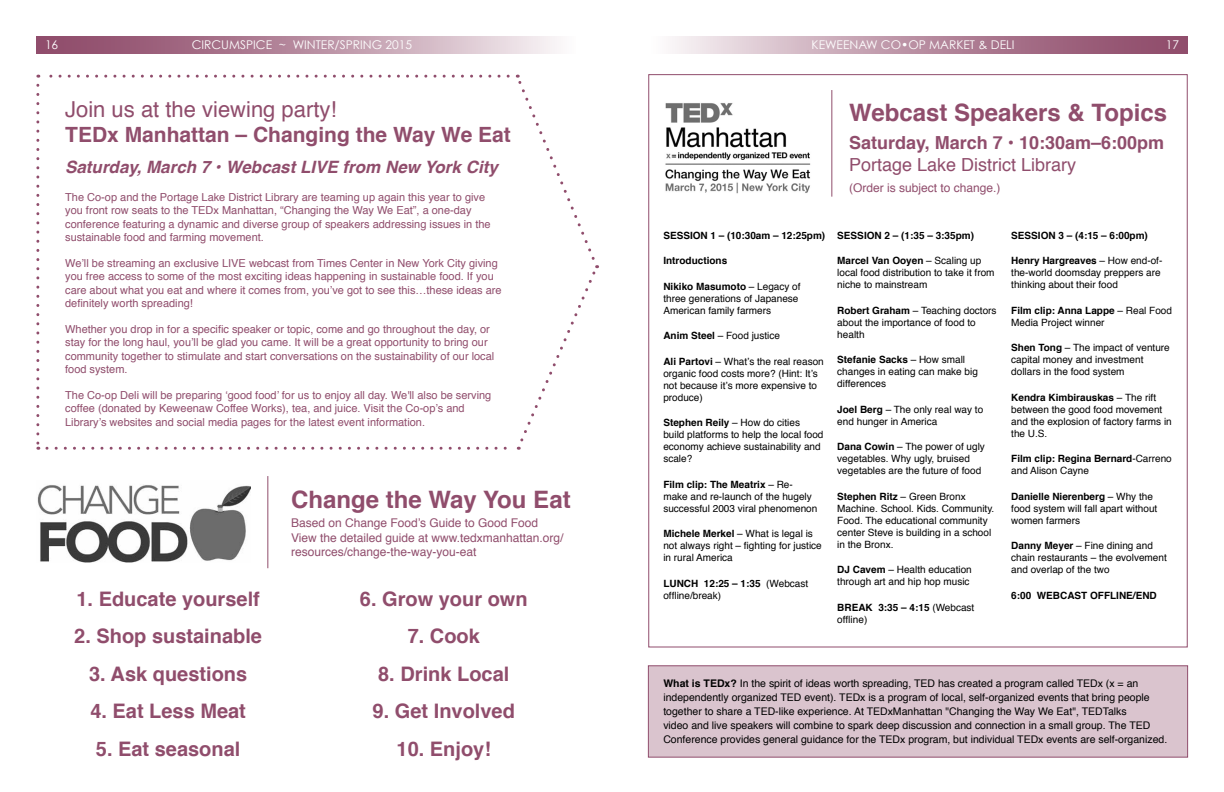
<style>
.page{position:relative;width:1224px;height:792px;background:#fff}
.page>*{position:absolute;margin:0;border:0;box-sizing:border-box;transform-origin:0 0}
.t1{font:700 24px "Helvetica";color:#904d6c}
.t2{font:22px "Helvetica";color:#904d6c}
.t3{font:700 21px "Helvetica";color:#904d6c}
.t4{font:700 20px "Helvetica";color:#904d6c}
.t5{font:700 18px "Helvetica";color:#904d6c}
.t6{font:18px "Helvetica";color:#904d6c}
.t7{font:italic 700 17px "Helvetica";color:#904d6c}
.t8{font:12px/14.4px "Helvetica";color:#904d6c}
.t9{font:12px "Century Gothic";color:#fff}
.t10{font:11px/13.2px "Helvetica";color:#904d6c}
.t11{font:10.5px/14px "Helvetica";color:#000}
.t12{font:10px/12px "Helvetica";color:#000}
.t13{font:700 10px/12px "Helvetica";color:#000}
.s1{font-weight:700}
.s2{font-weight:400}
</style>
<div class="page">
<svg style="left:36px;top:36px;width:521px;height:18px;background:#ba90a3"></svg>
<svg style="left:672px;top:36px;width:515px;height:18px;background:#ba91a4"></svg>
<div style="left:648px;top:665px;width:540px;height:93px;background:#dac4ce;border:1px solid #904d6c"></div>
<img style="left:37px;top:484px;width:214px;height:79px">
<hr style="left:267px;top:476px;width:1px;height:92px;background:#904d6c">
<img style="left:665px;top:103px;width:146px;height:91px">
<hr style="left:831px;top:90px;width:1px;height:107px;background:#904d6c">
<svg style="left:36px;top:75px;width:563px;height:375px"></svg>
<p class="t9" style="left:45px;top:38px;width:15px">16</p>
<p class="t9" style="left:192px;top:38px;width:222px">CIRCUMSPICE ~ WINTER/SPRING 2015</p>
<p class="t9" style="left:812px;top:38px;width:204px">KEWEENAW CO•OP MARKET &amp; DELI</p>
<p class="t9" style="left:1166px;top:38px;width:15px">17</p>
<h2 class="t2" style="left:65px;top:92px;width:273px">Join us at the viewing party!</h2>
<h3 class="t3" style="left:65px;top:118px;width:447px">TEDx Manhattan – Changing the Way We Eat</h3>
<h1 class="t1" style="left:849px;top:93px;width:319px">Webcast Speakers &amp; Topics</h1>
<h3 class="t5" style="left:849px;top:128px;width:317px">Saturday, March 7 • 10:30am–6:00pm</h3>
<h3 class="t7" style="left:65px;top:153px;width:434px">Saturday, March 7 • Webcast LIVE from New York City</h3>
<h3 class="t6" style="left:849px;top:151px;width:229px">Portage Lake District Library</h3>
<p class="t10" style="left:65px;top:191px;width:427px">The Co-op and the Portage Lake District Library are teaming up again this year to give you front row seats to the TEDx Manhattan, “Changing the Way We Eat”, a one-day conference featuring a dynamic and diverse group of speakers addressing issues in the sustainable food and farming movement.</p>
<p class="t10" style="left:65px;top:257px;width:438px">We’ll be streaming an exclusive LIVE webcast from Times Center in New York City giving you free access to some of the most exciting ideas happening in sustainable food. If you care about what you eat and where it comes from, you’ve got to see this…these ideas are definitely worth spreading!</p>
<p class="t10" style="left:65px;top:323px;width:431px">Whether you drop in for a specific speaker or topic, come and go throughout the day, or stay for the long haul, you’ll be glad you came. It will be a great opportunity to bring our community together to stimulate and start conversations on the sustainability of our local food system.</p>
<p class="t10" style="left:65px;top:389px;width:428px">The Co-op Deli will be preparing ‘good food’ for us to enjoy all day. We'll also be serving coffee (donated by Keweenaw Coffee Works), tea, and juice. Visit the Co-op’s and<br>Library’s websites and social media pages for the latest event information.</p>
<h3 class="t4" style="left:76px;top:583px;width:185px">1. Educate yourself</h3>
<h3 class="t4" style="left:74px;top:620px;width:189px">2. Shop sustainable</h3>
<h3 class="t4" style="left:89px;top:658px;width:160px">3. Ask questions</h3>
<h3 class="t4" style="left:90px;top:695px;width:157px">4. Eat Less Meat</h3>
<h3 class="t4" style="left:96px;top:733px;width:146px">5. Eat seasonal</h3>
<h1 class="t1" style="left:291px;top:480px;width:281px">Change the Way You Eat</h1>
<p class="t8" style="left:291px;top:516px;width:274px">Based on Change Food’s Guide to Good Food<br>View the detailed guide at www.tedxmanhattan.org/ resources/change-the-way-you-eat</p>
<h3 class="t4" style="left:360px;top:583px;width:169px">6. Grow your own</h3>
<h3 class="t4" style="left:408px;top:620px;width:74px">7. Cook</h3>
<h3 class="t4" style="left:378px;top:658px;width:133px">8. Drink Local</h3>
<h3 class="t4" style="left:373px;top:695px;width:144px">9. Get Involved</h3>
<h3 class="t4" style="left:397px;top:733px;width:96px">10. Enjoy!</h3>
<p class="t8" style="left:849px;top:181px;width:153px">(Order is subject to change.)</p>
<p class="t13" style="left:663px;top:229px;width:163px">SESSION 1 – (10:30am – 12:25pm)</p>
<p class="t13" style="left:663px;top:255px;width:65px">Introductions</p>
<p class="t12" style="left:663px;top:281px;width:139px"><span class="s1">Nikiko Masumoto</span> – Legacy of three generations of Japanese<br>American family farmers</p>
<p class="t12" style="left:663px;top:330px;width:118px"><span class="s1">Anim Steel</span> – Food justice</p>
<p class="t12" style="left:663px;top:356px;width:162px"><span class="s1">Ali Partovi</span> – What’s the real reason organic food costs more? (Hint: It’s not because it’s more expensive to produce)</p>
<p class="t12" style="left:663px;top:417px;width:162px"><span class="s1">Stephen Reily</span> – How do cities build platforms to help the local food economy achieve sustainability and scale?</p>
<p class="t12" style="left:663px;top:479px;width:155px"><span class="s1">Film clip: The Meatrix</span> – Re&shy;make and re-launch of the hugely successful 2003 viral phenomenon</p>
<p class="t12" style="left:663px;top:528px;width:160px"><span class="s1">Michele Merkel</span> – What is legal is not always right – fighting for justice in rural America</p>
<p class="t12" style="left:663px;top:578px;width:146px"><span class="s1">LUNCH 12:25 – 1:35</span> (Webcast offline/break)</p>
<p class="t13" style="left:837px;top:229px;width:138px">SESSION 2 – (1:35 – 3:35pm)</p>
<p class="t12" style="left:837px;top:255px;width:159px"><span class="s1">Marcel Van Ooyen</span> – Scaling up local food distribution to take it from niche to mainstream</p>
<p class="t12" style="left:837px;top:305px;width:161px"><span class="s1">Robert Graham</span> – Teaching doctors about the importance of food to health</p>
<p class="t12" style="left:837px;top:354px;width:142px"><span class="s1">Stefanie Sacks</span> – How small changes in eating can make big differences</p>
<p class="t12" style="left:837px;top:404px;width:147px"><span class="s1">Joel Berg</span> – The only real way to end hunger in America</p>
<p class="t12" style="left:837px;top:441px;width:149px"><span class="s1">Dana Cowin</span> – The power of ugly vegetables. Why ugly, bruised vegetables are the future of food</p>
<p class="t12" style="left:837px;top:491px;width:159px"><span class="s1">Stephen Ritz</span> – Green Bronx<br>Machine. School. Kids. Community.<br>Food. The educational community center Steve is building in a school in the Bronx.</p>
<p class="t12" style="left:837px;top:564px;width:136px"><span class="s1">DJ Cavem</span> – Health education through art and hip hop music</p>
<p class="t12" style="left:837px;top:602px;width:139px"><span class="s1">BREAK 3:35 – 4:15</span> (Webcast offline)</p>
<p class="t13" style="left:1011px;top:229px;width:138px">SESSION 3 – (4:15 – 6:00pm)</p>
<p class="t12" style="left:1011px;top:255px;width:153px"><span class="s1">Henry Hargreaves</span> – How end-of&shy;the-world doomsday preppers are thinking about their food</p>
<p class="t12" style="left:1011px;top:305px;width:162px"><span class="s1">Film clip: Anna Lappe</span> – Real Food<br>Media Project winner</p>
<p class="t12" style="left:1011px;top:342px;width:160px"><span class="s1">Shen Tong</span> – The impact of venture capital money and investment dollars in the food system</p>
<p class="t12" style="left:1011px;top:392px;width:162px"><span class="s1">Kendra Kimbirauskas</span> – The rift between the good food movement and the explosion of factory farms in the U.S.</p>
<p class="t13" style="left:1011px;top:453px;width:162px">Film clip: Regina Bernard<span class="s2">-Carreno and Alison Cayne</span></p>
<p class="t12" style="left:1011px;top:491px;width:148px"><span class="s1">Danielle Nierenberg</span> – Why the food system will fall apart without women farmers</p>
<p class="t12" style="left:1011px;top:540px;width:157px"><span class="s1">Danny Meyer</span> – Fine dining and chain restaurants – the evolvement and overlap of the two</p>
<p class="t13" style="left:1011px;top:589px;width:147px">6:00 WEBCAST OFFLINE/END</p>
<p class="t11" style="left:663px;top:677px;width:505px"><span class="s1">What is TEDx?</span> In the spirit of ideas worth spreading, TED has created a program called TEDx (x = an independently organized TED event). TEDx is a program of local, self-organized events that bring people together to share a TED-like experience. At TEDxManhattan "Changing the Way We Eat", TEDTalks<br>video and live speakers will combine to spark deep discussion and connection in a small group. The TED Conference provides general guidance for the TEDx program, but individual TEDx events are self-organized.</p>
</div>
